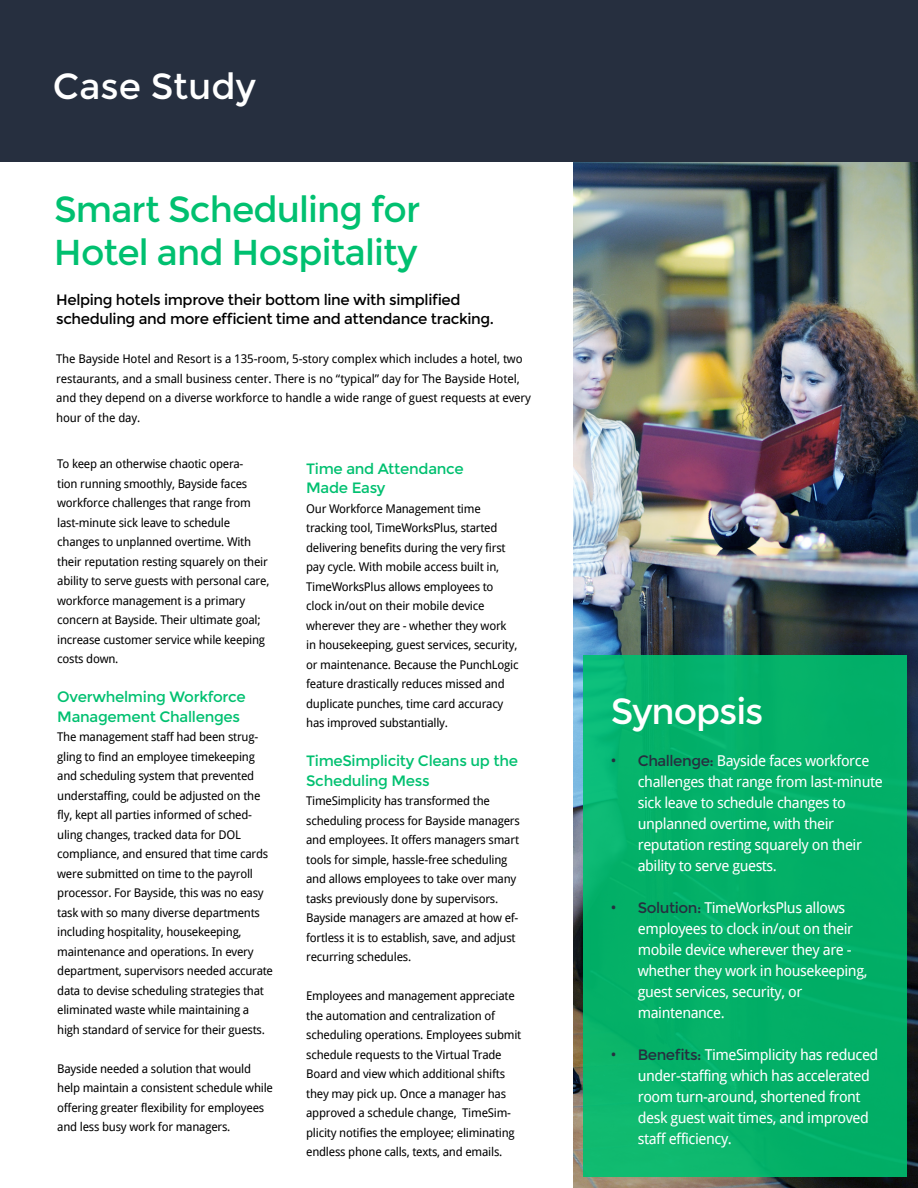
<style>
.page{position:relative;width:918px;height:1188px;background:#fff}
.page>*{position:absolute;margin:0;border:0;box-sizing:border-box;transform-origin:0 0}
.t1{font:36px/43.2px "Montserrat";letter-spacing:-.025em;color:#00c070}
.t2{font:36px "Montserrat";color:#fff}
.t3{font:36px "Montserrat";letter-spacing:-.02em;color:#fff}
.t4{font:15px/21px "Droid Sans";letter-spacing:-.03em;color:#fff}
.t5{font:15px/19.5px "Montserrat";letter-spacing:-.02em;color:#00c070}
.t6{font:15px/19.5px "Montserrat";letter-spacing:-.025em;color:#000}
.t7{font:12px/19.5px "Droid Sans";letter-spacing:-.02em;color:#000}
.s1{color:#262f3f}
.s2{font-family:"Montserrat";color:#262f3f}
</style>
<div class="page">
<img style="left:573px;top:162px;width:345px;height:1026px">
<div style="left:0;top:0;width:918px;height:162px;background:#262f3f"></div>
<div style="left:583px;top:655px;width:324px;height:522px;background:linear-gradient(to right,#08b56d,#00ad65)"></div>
<h1 class="t2" style="left:53px;top:65px;width:205px">Case Study</h1>
<h1 class="t1" style="left:54px;top:188px;width:368px">Smart Scheduling for<br>Hotel and Hospitality</h1>
<p class="t6" style="left:56px;top:290px;width:439px">Helping hotels improve their bottom line with simplified scheduling and more efficient time and attendance tracking.</p>
<p class="t7" style="left:56px;top:349px;width:476px">The Bayside Hotel and Resort is a 135-room, 5-story complex which includes a hotel, two restaurants, and a small business center. There is no “typical” day for The Bayside Hotel, and they depend on a diverse workforce to handle a wide range of guest requests at every hour of the day.</p>
<p class="t7" style="left:57px;top:454px;width:214px">To keep an otherwise chaotic opera-<br>tion running smoothly, Bayside faces workforce challenges that range from last-minute sick leave to schedule changes to unplanned overtime. With their reputation resting squarely on their ability to serve guests with personal care, workforce management is a primary concern at Bayside. Their ultimate goal; increase customer service while keeping costs down.</p>
<p class="t5" style="left:57px;top:687px;width:190px">Overwhelming Workforce<br>Management Challenges</p>
<p class="t7" style="left:57px;top:727px;width:217px">The management staff had been strug&shy;gling to find an employee timekeeping and scheduling system that prevented understaffing, could be adjusted on the fly, kept all parties informed of sched&shy;uling changes, tracked data for DOL compliance, and ensured that time cards were submitted on time to the payroll processor. For Bayside, this was no easy task with so many diverse departments including hospitality, housekeeping, maintenance and operations. In every department, supervisors needed accurate data to devise scheduling strategies that eliminated waste while maintaining a high standard of service for their guests.</p>
<p class="t7" style="left:57px;top:1059px;width:217px">Bayside needed a solution that would help maintain a consistent schedule while offering greater flexibility for employees and less busy work for managers.</p>
<p class="t5" style="left:306px;top:459px;width:159px">Time and Attendance<br>Made Easy</p>
<p class="t7" style="left:306px;top:499px;width:214px">Our Workforce Management time tracking tool, TimeWorksPlus, started delivering benefits during the very first pay cycle. With mobile access built in, TimeWorksPlus allows employees to clock in/out on their mobile device wherever they are - whether they work in housekeeping, guest services, security, or maintenance. Because the PunchLogic feature drastically reduces missed and duplicate punches, time card accuracy has improved substantially.</p>
<p class="t5" style="left:306px;top:751px;width:213px">TimeSimplicity Cleans up the<br>Scheduling Mess</p>
<p class="t7" style="left:306px;top:791px;width:215px">TimeSimplicity has transformed the scheduling process for Bayside managers and employees. It offers managers smart tools for simple, hassle-free scheduling and allows employees to take over many tasks previously done by supervisors.<br>Bayside managers are amazed at how ef&shy;fortless it is to establish, save, and adjust recurring schedules.</p>
<p class="t7" style="left:306px;top:986px;width:217px">Employees and management appreciate the automation and centralization of scheduling operations. Employees submit schedule requests to the Virtual Trade Board and view which additional shifts they may pick up. Once a manager has approved a schedule change, TimeSim&shy;plicity notifies the employee; eliminating endless phone calls, texts, and emails.</p>
<h1 class="t3" style="left:611px;top:690px;width:154px">Synopsis</h1>
<p class="t4" style="left:638px;top:751px;width:246px;text-indent:-27px"><span class="s1">•</span> <span class="s2">Challenge:</span> Bayside faces workforce challenges that range from last-minute sick leave to schedule changes to unplanned overtime, with their reputation resting squarely on their ability to serve guests.</p>
<p class="t4" style="left:638px;top:898px;width:231px;text-indent:-27px"><span class="s1">•</span> <span class="s2">Solution:</span> TimeWorksPlus allows employees to clock in/out on their mobile device wherever they are - whether they work in housekeeping, guest services, security, or maintenance.</p>
<p class="t4" style="left:638px;top:1045px;width:242px;text-indent:-27px"><span class="s1">•</span> <span class="s2">Benefits:</span> TimeSimplicity has reduced under-staffing which has accelerated room turn-around, shortened front desk guest wait times, and improved staff efficiency.</p>
</div>
